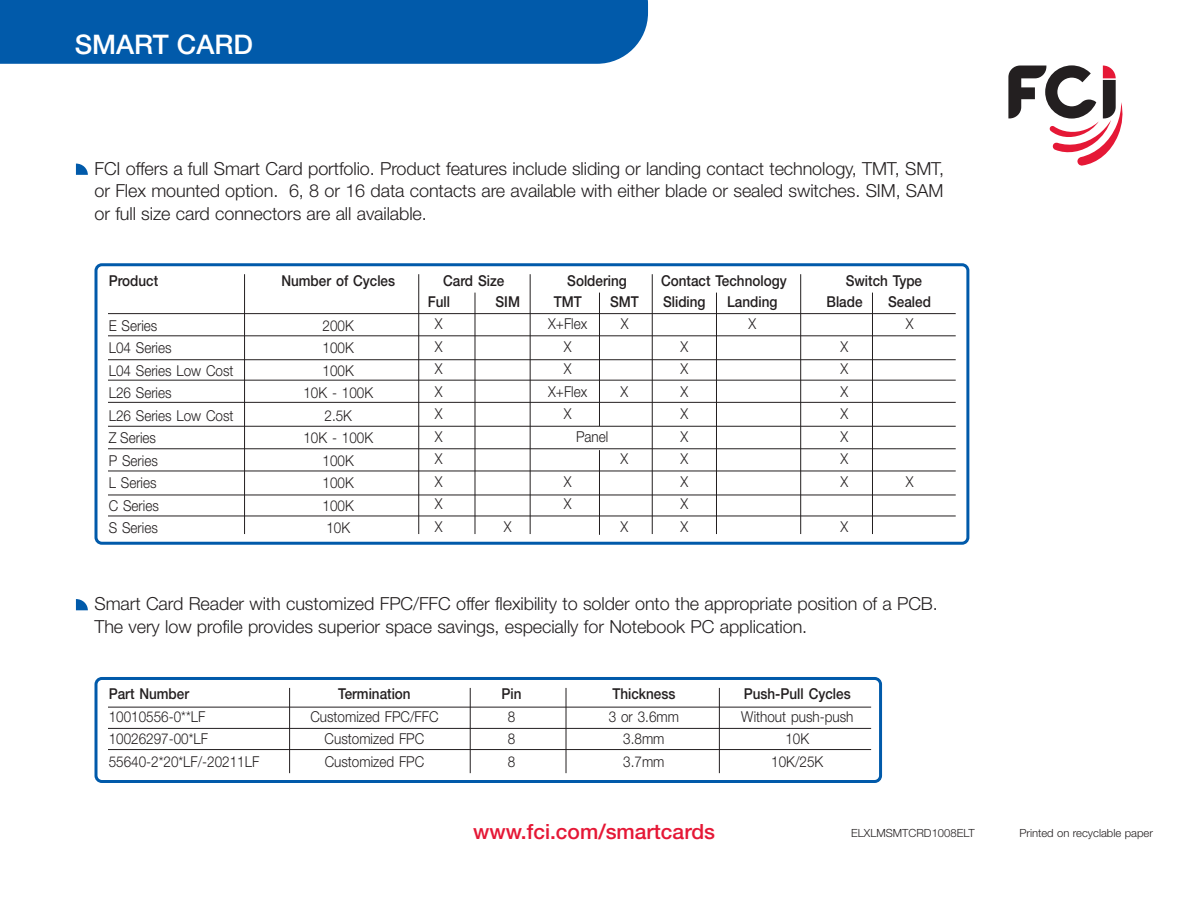
<style>
.page{position:relative;width:1188px;height:918px;background:#fff}
.page>*{position:absolute;margin:0;border:0;box-sizing:border-box;transform-origin:0 0}
.t1{font:500 27px "Helvetica Neue";color:#fff}
.t2{font:500 21px "Helvetica Neue";color:#e51836}
.t3{font:300 18px/22.5px "Helvetica Neue";letter-spacing:-.005em;color:#231f20;text-align:justify}
.t4{font:300 15px "Helvetica Neue";color:#231f20;scale:.9 1}
.t5{font:500 15px "Helvetica Neue";color:#231f20;scale:.9 1}
.t6{font:300 11.25px "Helvetica Neue";color:#231f20}
</style>
<div class="page">
<div style="left:0;top:0;width:648px;height:64px;background:#015aaa"></div>
<svg style="left:76px;top:164px;width:12px;height:11px"></svg>
<svg style="left:76px;top:599px;width:12px;height:11px"></svg>
<svg style="left:1008px;top:65px;width:115px;height:101px"></svg>
<svg style="left:94px;top:263px;width:875px;height:282px"></svg>
<hr style="left:244px;top:274px;width:1px;height:260px;background:#231f20">
<hr style="left:418px;top:274px;width:1px;height:260px;background:#231f20">
<hr style="left:530px;top:274px;width:1px;height:260px;background:#231f20">
<hr style="left:475px;top:293px;width:1px;height:241px;background:#231f20">
<hr style="left:599px;top:293px;width:1px;height:133px;background:#231f20">
<hr style="left:599px;top:450px;width:1px;height:85px;background:#231f20">
<hr style="left:716px;top:293px;width:1px;height:241px;background:#231f20">
<hr style="left:872px;top:293px;width:1px;height:241px;background:#231f20">
<hr style="left:652px;top:274px;width:1px;height:260px;background:#231f20">
<hr style="left:800px;top:274px;width:1px;height:260px;background:#231f20">
<hr style="left:108px;top:313px;width:848px;height:1px;background:#231f20">
<hr style="left:108px;top:335px;width:848px;height:1px;background:#231f20">
<hr style="left:108px;top:359px;width:848px;height:1px;background:#231f20">
<hr style="left:108px;top:380px;width:848px;height:1px;background:#231f20">
<hr style="left:108px;top:402px;width:848px;height:1px;background:#231f20">
<hr style="left:108px;top:426px;width:848px;height:1px;background:#231f20">
<hr style="left:108px;top:448px;width:848px;height:1px;background:#231f20">
<hr style="left:108px;top:471px;width:848px;height:1px;background:#231f20">
<hr style="left:108px;top:495px;width:848px;height:1px;background:#231f20">
<hr style="left:108px;top:516px;width:848px;height:1px;background:#231f20">
<svg style="left:94px;top:677px;width:788px;height:106px"></svg>
<hr style="left:289px;top:688px;width:1px;height:85px;background:#231f20">
<hr style="left:470px;top:688px;width:1px;height:85px;background:#231f20">
<hr style="left:566px;top:688px;width:1px;height:85px;background:#231f20">
<hr style="left:719px;top:688px;width:1px;height:85px;background:#231f20">
<hr style="left:108px;top:707px;width:763px;height:1px;background:#231f20">
<hr style="left:108px;top:749px;width:763px;height:1px;background:#231f20">
<hr style="left:108px;top:728px;width:763px;height:1px;background:#231f20">
<h1 class="t1" style="left:75px;top:35px;width:180px">SMART CARD</h1>
<p class="t3" style="left:95px;top:157px;width:851px">FCI offers a full Smart Card portfolio. Product features include sliding or landing contact technology, TMT, SMT, or Flex mounted option. 6, 8 or 16 data contacts are available with either blade or sealed switches. SIM, SAM or full size card connectors are all available.</p>
<p class="t5" style="left:109px;top:275px;width:57px">Product</p>
<p class="t5" style="left:281px;top:275px;width:128px">Number of Cycles</p>
<p class="t5" style="left:443px;top:275px;width:69px">Card Size</p>
<p class="t5" style="left:567px;top:275px;width:68px">Soldering</p>
<p class="t5" style="left:661px;top:275px;width:141px">Contact Technology</p>
<p class="t5" style="left:846px;top:275px;width:86px">Switch Type</p>
<p class="t4" style="left:109px;top:316px;width:56px">E Series</p>
<p class="t4" style="left:323px;top:316px;width:36px">200K</p>
<p class="t4" style="left:109px;top:339px;width:71px">L04 Series</p>
<p class="t4" style="left:323px;top:339px;width:36px">100K</p>
<p class="t4" style="left:109px;top:361px;width:140px">L04 Series Low Cost</p>
<p class="t4" style="left:323px;top:361px;width:36px">100K</p>
<p class="t4" style="left:109px;top:384px;width:71px">L26 Series</p>
<p class="t4" style="left:303px;top:384px;width:79px">10K - 100K</p>
<p class="t4" style="left:109px;top:406px;width:140px">L26 Series Low Cost</p>
<p class="t4" style="left:325px;top:406px;width:32px">2.5K</p>
<p class="t4" style="left:109px;top:429px;width:54px">Z Series</p>
<p class="t4" style="left:303px;top:429px;width:79px">10K - 100K</p>
<p class="t4" style="left:109px;top:451px;width:56px">P Series</p>
<p class="t4" style="left:323px;top:451px;width:36px">100K</p>
<p class="t4" style="left:109px;top:474px;width:55px">L Series</p>
<p class="t4" style="left:323px;top:474px;width:36px">100K</p>
<p class="t4" style="left:109px;top:496px;width:57px">C Series</p>
<p class="t4" style="left:323px;top:496px;width:36px">100K</p>
<p class="t4" style="left:109px;top:519px;width:56px">S Series</p>
<p class="t4" style="left:326px;top:519px;width:28px">10K</p>
<p class="t5" style="left:428px;top:296px;width:26px">Full</p>
<p class="t5" style="left:496px;top:296px;width:29px">SIM</p>
<p class="t5" style="left:554px;top:296px;width:33px">TMT</p>
<p class="t5" style="left:610px;top:296px;width:33px">SMT</p>
<p class="t5" style="left:663px;top:296px;width:49px">Sliding</p>
<p class="t5" style="left:727px;top:296px;width:57px">Landing</p>
<p class="t5" style="left:827px;top:296px;width:42px">Blade</p>
<p class="t5" style="left:888px;top:296px;width:49px">Sealed</p>
<p class="t4" style="left:435px;top:315px;width:10px">X</p>
<p class="t4" style="left:548px;top:315px;width:45px">X+Flex</p>
<p class="t4" style="left:621px;top:315px;width:10px">X</p>
<p class="t4" style="left:748px;top:315px;width:10px">X</p>
<p class="t4" style="left:906px;top:315px;width:10px">X</p>
<p class="t4" style="left:435px;top:337px;width:10px">X</p>
<p class="t4" style="left:564px;top:337px;width:10px">X</p>
<p class="t4" style="left:680px;top:337px;width:10px">X</p>
<p class="t4" style="left:841px;top:337px;width:10px">X</p>
<p class="t4" style="left:435px;top:360px;width:10px">X</p>
<p class="t4" style="left:564px;top:360px;width:10px">X</p>
<p class="t4" style="left:680px;top:360px;width:10px">X</p>
<p class="t4" style="left:841px;top:360px;width:10px">X</p>
<p class="t4" style="left:435px;top:382px;width:10px">X</p>
<p class="t4" style="left:548px;top:382px;width:45px">X+Flex</p>
<p class="t4" style="left:621px;top:382px;width:10px">X</p>
<p class="t4" style="left:680px;top:382px;width:10px">X</p>
<p class="t4" style="left:841px;top:382px;width:10px">X</p>
<p class="t4" style="left:435px;top:405px;width:10px">X</p>
<p class="t4" style="left:564px;top:405px;width:10px">X</p>
<p class="t4" style="left:680px;top:405px;width:10px">X</p>
<p class="t4" style="left:841px;top:405px;width:10px">X</p>
<p class="t4" style="left:435px;top:427px;width:10px">X</p>
<p class="t4" style="left:576px;top:427px;width:37px">Panel</p>
<p class="t4" style="left:680px;top:427px;width:10px">X</p>
<p class="t4" style="left:841px;top:427px;width:10px">X</p>
<p class="t4" style="left:435px;top:450px;width:10px">X</p>
<p class="t4" style="left:621px;top:450px;width:10px">X</p>
<p class="t4" style="left:680px;top:450px;width:10px">X</p>
<p class="t4" style="left:841px;top:450px;width:10px">X</p>
<p class="t4" style="left:435px;top:472px;width:10px">X</p>
<p class="t4" style="left:564px;top:472px;width:10px">X</p>
<p class="t4" style="left:680px;top:472px;width:10px">X</p>
<p class="t4" style="left:841px;top:472px;width:10px">X</p>
<p class="t4" style="left:906px;top:472px;width:10px">X</p>
<p class="t4" style="left:435px;top:495px;width:10px">X</p>
<p class="t4" style="left:564px;top:495px;width:10px">X</p>
<p class="t4" style="left:680px;top:495px;width:10px">X</p>
<p class="t4" style="left:435px;top:517px;width:10px">X</p>
<p class="t4" style="left:504px;top:517px;width:10px">X</p>
<p class="t4" style="left:621px;top:517px;width:10px">X</p>
<p class="t4" style="left:680px;top:517px;width:10px">X</p>
<p class="t4" style="left:841px;top:517px;width:10px">X</p>
<p class="t3" style="left:95px;top:592px;width:845px">Smart Card Reader with customized FPC/FFC offer flexibility to solder onto the appropriate position of a PCB.<br>The very low profile provides superior space savings, especially for Notebook PC application.</p>
<p class="t5" style="left:109px;top:689px;width:91px">Part Number</p>
<p class="t5" style="left:338px;top:689px;width:82px">Termination</p>
<p class="t5" style="left:501px;top:689px;width:24px">Pin</p>
<p class="t5" style="left:612px;top:689px;width:72px">Thickness</p>
<p class="t5" style="left:744px;top:689px;width:120px">Push-Pull Cycles</p>
<p class="t4" style="left:109px;top:707px;width:109px">10010556-0**LF</p>
<p class="t4" style="left:310px;top:707px;width:144px">Customized FPC/FFC</p>
<p class="t4" style="left:508px;top:707px;width:10px">8</p>
<p class="t4" style="left:609px;top:707px;width:80px">3 or 3.6mm</p>
<p class="t4" style="left:741px;top:707px;width:126px">Without push-push</p>
<p class="t4" style="left:109px;top:730px;width:112px">10026297-00*LF</p>
<p class="t4" style="left:325px;top:730px;width:112px">Customized FPC</p>
<p class="t4" style="left:508px;top:730px;width:10px">8</p>
<p class="t4" style="left:623px;top:730px;width:47px">3.8mm</p>
<p class="t4" style="left:785px;top:730px;width:28px">10K</p>
<p class="t4" style="left:109px;top:752px;width:169px">55640-2*20*LF/-20211LF</p>
<p class="t4" style="left:325px;top:752px;width:112px">Customized FPC</p>
<p class="t4" style="left:508px;top:752px;width:10px">8</p>
<p class="t4" style="left:623px;top:752px;width:47px">3.7mm</p>
<p class="t4" style="left:771px;top:752px;width:59px">10K/25K</p>
<p class="t2" style="left:473px;top:824px;width:244px">www.fci.com/smartcards</p>
<p class="t6" style="left:851px;top:826px;width:125px">ELXLMSMTCRD1008ELT</p>
<p class="t6" style="left:1019px;top:826px;width:135px">Printed on recyclable paper</p>
</div>
